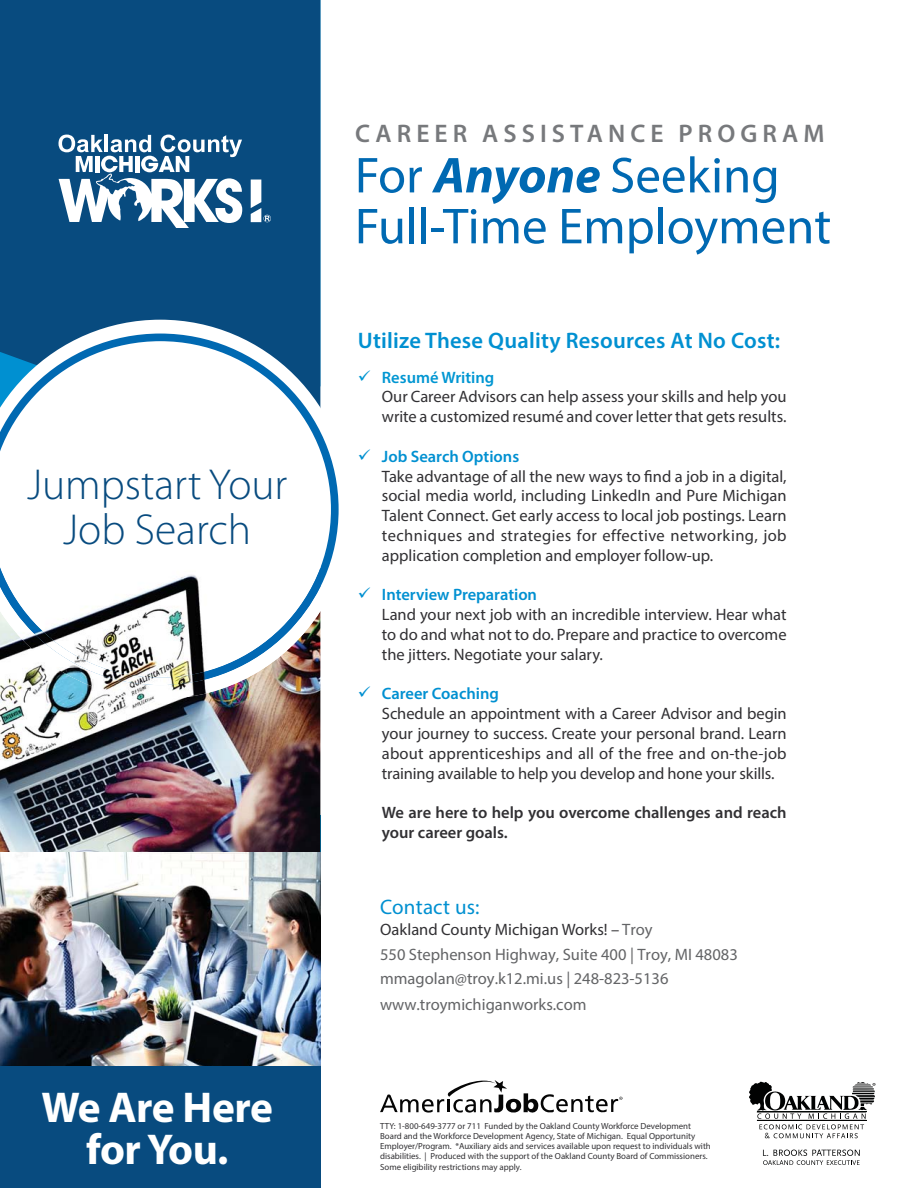
<style>
.page{position:relative;width:918px;height:1188px;background:#fff}
.page>*{position:absolute;margin:0;border:0;box-sizing:border-box;transform-origin:0 0}
.t1{font:50.85px/50.8px "Myriad Pro";color:#0069b2}
.t2{font:300 43.5px/45px "Myriad Pro";color:#084b7f;text-align:center}
.t3{font:700 43.35px/41.8px "Myriad Pro";letter-spacing:-.015em;color:#fff;text-align:center}
.t4{font:600 25.5px "Myriad Pro";letter-spacing:.2em;color:#77797c}
.t5{font:600 22.5px "Myriad Pro";letter-spacing:.01em;color:#0090d1}
.t6{font:21px "Myriad Pro";letter-spacing:.01em;color:#0090d1}
.t7{font:16.5px/19.8px "Myriad Pro";color:#313033;text-align:justify}
.t8{font:16.5px/24px "Myriad Pro";color:#636466}
.t9{font:600 16.5px/19.8px "Myriad Pro";color:#313033}
.t10{font:600 16.5px "Myriad Pro";color:#0090d1}
.t11{font:600 16.5px "Myriad Pro";color:#0096d2}
.t12{font:8.85px/10.1px "Myriad Pro";color:#313033}
.s1{font-weight:700;font-style:italic}
.s2{color:#636466}
</style>
<div class="page">
<div style="left:0;top:0;width:320px;height:320px;background:#084b7f"></div>
<img style="left:0;top:699px;width:320px;height:368px">
<svg style="left:251px;top:180px;width:20px;height:42px"></svg>
<svg style="left:58px;top:135px;width:184px;height:93px"></svg>
<div style="left:0;top:1067px;width:320px;height:121px;background:#084b7f"></div>
<svg style="left:380px;top:1080px;width:242px;height:33px"></svg>
<img style="left:0;top:604px;width:1px;height:248px">
<svg style="left:0;top:320px;width:321px;height:379px;fill:#084b7f"></svg>
<svg style="left:0;top:334px;width:339px;height:351px"></svg>
<svg style="left:763px;top:1150px;width:97px;height:15px"></svg>
<svg style="left:749px;top:1082px;width:127px;height:56px"></svg>
<img style="left:0;top:685px;width:320px;height:14px">
<img style="left:0;top:567px;width:320px;height:118px">
<h2 class="t2" style="left:27px;top:462px;width:262px">Jumpstart Your<br>Job Search</h2>
<h3 class="t3" style="left:42px;top:1086px;width:233px">We Are Here for You.</h3>
<h3 class="t4" style="left:355px;top:123px;width:471px">CAREER ASSISTANCE PROGRAM</h3>
<h1 class="t1" style="left:355px;top:153px;width:478px">For <span class="s1">Anyone</span> Seeking<br>Full-Time Employment</h1>
<h3 class="t5" style="left:358px;top:332px;width:424px">Utilize These Quality Resources At No Cost:</h3>
<p class="t11" style="left:382px;top:371px;width:114px">Resumé Writing</p>
<p class="t7" style="left:382px;top:388px;width:406px">Our Career Advisors can help assess your skills and help you write a customized resumé and cover letter that gets results.</p>
<p class="t10" style="left:382px;top:450px;width:139px">Job Search Options</p>
<p class="t7" style="left:382px;top:467px;width:406px">Take advantage of all the new ways to find a job in a digital, social media world, including LinkedIn and Pure Michigan Talent Connect. Get early access to local job postings. Learn techniques and strategies for effective networking, job application completion and employer follow-up.</p>
<p class="t10" style="left:382px;top:588px;width:157px">Interview Preparation</p>
<p class="t7" style="left:382px;top:606px;width:406px">Land your next job with an incredible interview. Hear what to do and what not to do. Prepare and practice to overcome the jitters. Negotiate your salary.</p>
<p class="t10" style="left:382px;top:687px;width:119px">Career Coaching</p>
<p class="t7" style="left:382px;top:705px;width:406px">Schedule an appointment with a Career Advisor and begin your journey to success. Create your personal brand. Learn about apprenticeships and all of the free and on-the-job training available to help you develop and hone your skills.</p>
<p class="t9" style="left:382px;top:804px;width:406px">We are here to help you overcome challenges and reach your career goals.</p>
<p class="t6" style="left:380px;top:899px;width:101px">Contact us:</p>
<p class="t7" style="left:380px;top:920px;width:274px">Oakland County Michigan Works! – <span class="s2">Troy</span></p>
<p class="t8" style="left:380px;top:944px;width:359px">550 Stephenson Highway, Suite 400 | Troy, MI 48083 mmagolan@troy.k12.mi.us | 248-823-5136</p>
<p class="t8" style="left:380px;top:994px;width:208px">www.troymichiganworks.com</p>
<p class="t12" style="left:380px;top:1122px;width:332px">TTY: 1-800-649-3777 or 711 Funded by the Oakland County Workforce Development Board and the Workforce Development Agency, State of Michigan. Equal Opportunity Employer/Program. *Auxiliary aids and services available upon request to individuals with disabilities. | Produced with the support of the Oakland County Board of Commissioners.<br>Some eligibility restrictions may apply.</p>
</div>
